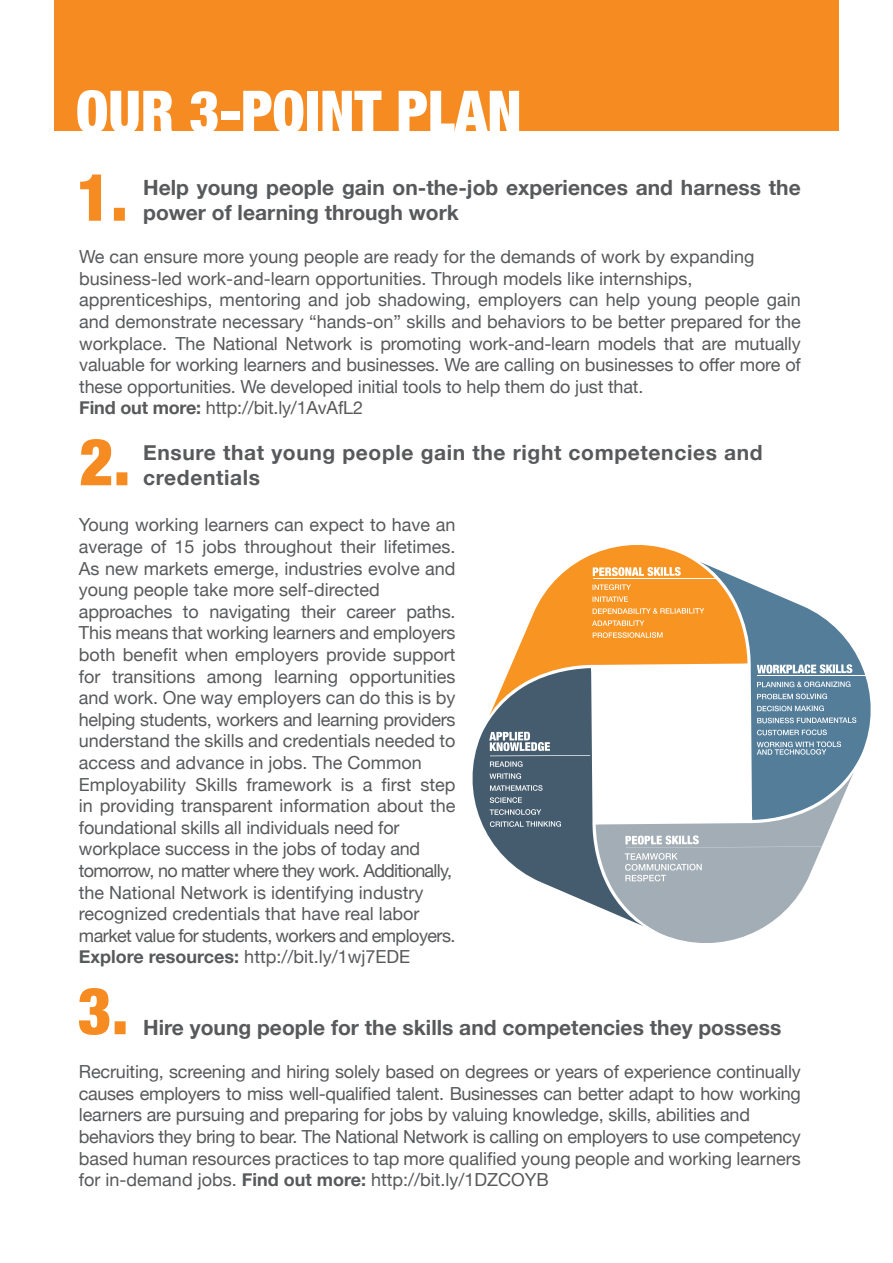
<style>
.page{position:relative;width:893px;height:1263px;background:#fff}
.page>*{position:absolute;margin:0;border:0;box-sizing:border-box;transform-origin:0 0}
.t1{font:900 condensed 58.2px "Helvetica Neue";color:#fff}
.t2{font:700 21px/25.2px "Helvetica Neue";color:#58595b}
.t3{font:700 21px/25.2px "Helvetica Neue";letter-spacing:.03em;color:#58595b}
.t4{font:18px/21.6px "Helvetica Neue";color:#58595b}
.s1{font-weight:700}
</style>
<div class="page">
<div style="left:54px;top:0;width:785px;height:131px;background:#f68b22"></div>
<svg style="left:81px;top:439px;width:46px;height:46px"></svg>
<svg style="left:80px;top:175px;width:45px;height:46px"></svg>
<svg style="left:79px;top:988px;width:47px;height:47px"></svg>
<svg style="left:510px;top:545px;width:190px;height:123px;fill:#f89422"></svg>
<svg style="left:643px;top:820px;width:190px;height:123px;fill:#a3adb5"></svg>
<svg style="left:700px;top:562px;width:171px;height:258px"></svg>
<svg style="left:472px;top:668px;width:171px;height:258px"></svg>
<hr style="left:593px;top:578px;width:122px;height:1px;background:#fff">
<hr style="left:757px;top:676px;width:108px;height:1px;background:#fff">
<svg style="left:593px;top:555px;width:105px;height:21px;background:#f9ad55"></svg>
<svg style="left:593px;top:632px;width:70px;height:6px"></svg>
<svg style="left:592px;top:620px;width:52px;height:6px"></svg>
<svg style="left:593px;top:608px;width:111px;height:6px"></svg>
<svg style="left:592px;top:596px;width:36px;height:6px"></svg>
<svg style="left:592px;top:584px;width:39px;height:6px"></svg>
<svg style="left:757px;top:664px;width:95px;height:9px"></svg>
<svg style="left:489px;top:732px;width:61px;height:19px"></svg>
<svg style="left:757px;top:741px;width:84px;height:14px"></svg>
<svg style="left:757px;top:729px;width:70px;height:6px"></svg>
<svg style="left:757px;top:717px;width:99px;height:6px"></svg>
<svg style="left:757px;top:705px;width:67px;height:6px"></svg>
<svg style="left:757px;top:693px;width:70px;height:6px"></svg>
<svg style="left:757px;top:681px;width:93px;height:6px"></svg>
<svg style="left:490px;top:821px;width:71px;height:6px"></svg>
<svg style="left:490px;top:809px;width:51px;height:6px"></svg>
<svg style="left:490px;top:797px;width:32px;height:6px"></svg>
<svg style="left:490px;top:785px;width:53px;height:6px"></svg>
<svg style="left:489px;top:773px;width:32px;height:6px"></svg>
<svg style="left:490px;top:761px;width:32px;height:6px"></svg>
<svg style="left:625px;top:835px;width:197px;height:46px;background:#aeb7be"></svg>
<hr style="left:490px;top:755px;width:102px;height:1px;background:#455c6e">
<hr style="left:490px;top:755px;width:100px;height:1px;background:#fff">
<h1 class="t1" style="left:76px;top:64px;width:447px">OUR 3-POINT PLAN</h1>
<p class="t2" style="left:143px;top:175px;width:659px">Help young people gain on-the-job experiences and harness the power of learning through work</p>
<p class="t4" style="left:79px;top:247px;width:723px">We can ensure more young people are ready for the demands of work by expanding business-led work-and-learn opportunities. Through models like internships, apprenticeships, mentoring and job shadowing, employers can help young people gain and demonstrate necessary “hands-on” skills and behaviors to be better prepared for the workplace. The National Network is promoting work-and-learn models that are mutually valuable for working learners and businesses. We are calling on businesses to offer more of these opportunities. We developed initial tools to help them do just that.<br><span class="s1">Find out more:</span> http://bit.ly/1AvAfL2</p>
<p class="t3" style="left:143px;top:440px;width:621px">Ensure that young people gain the right competencies and credentials</p>
<p class="t4" style="left:79px;top:515px;width:378px">Young working learners can expect to have an average of 15 jobs throughout their lifetimes.<br>As new markets emerge, industries evolve and young people take more self-directed approaches to navigating their career paths.<br>This means that working learners and employers both benefit when employers provide support for transitions among learning opportunities and work. One way employers can do this is by helping students, workers and learning providers understand the skills and credentials needed to access and advance in jobs. The Common Employability Skills framework is a first step in providing transparent information about the foundational skills all individuals need for workplace success in the jobs of today and tomorrow, no matter where they work. Additionally, the National Network is identifying industry recognized credentials that have real labor market value for students, workers and employers.<br><span class="s1">Explore resources:</span> http://bit.ly/1wj7EDE</p>
<p class="t2" style="left:143px;top:1015px;width:640px">Hire young people for the skills and competencies they possess</p>
<p class="t4" style="left:79px;top:1062px;width:723px">Recruiting, screening and hiring solely based on degrees or years of experience continually causes employers to miss well-qualified talent. Businesses can better adapt to how working learners are pursuing and preparing for jobs by valuing knowledge, skills, abilities and behaviors they bring to bear. The National Network is calling on employers to use competency based human resources practices to tap more qualified young people and working learners for in-demand jobs. <span class="s1">Find out more:</span> http://bit.ly/1DZCOYB</p>
</div>
